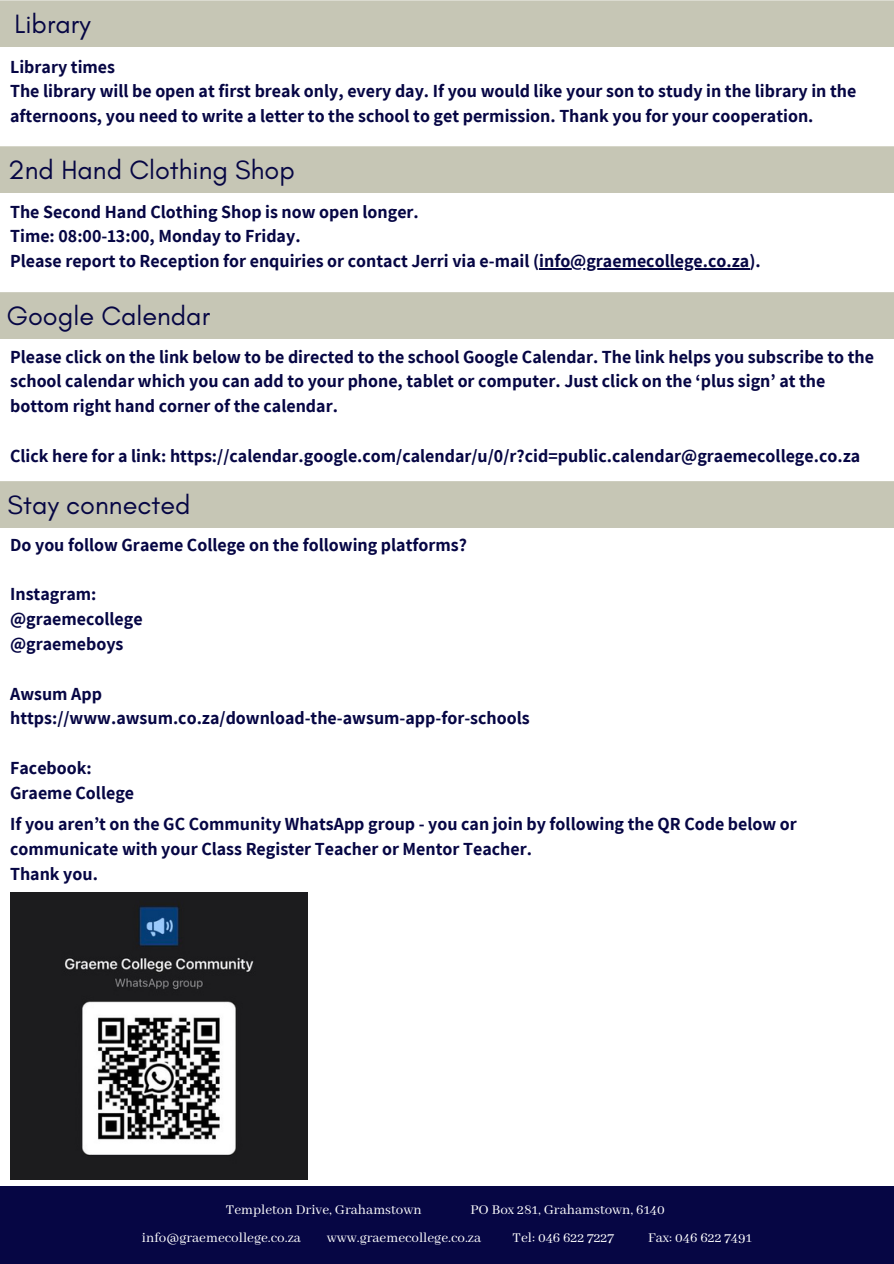
<style>
.page{position:relative;width:894px;height:1264px;background:#fff}
.page>*{position:absolute;margin:0;border:0;box-sizing:border-box;transform-origin:0 0}
.t1{font:27px "Glacial Indifference";color:#060644}
.t2{font:700 18px/24.8px "Assistant";color:#060644}
.t3{font:15px "Abhaya Libre";color:#fff}
</style>
<div class="page">
<div style="left:0;top:0;width:893px;height:47px;background:#c6c6b5"></div>
<div style="left:0;top:146px;width:893px;height:47px;background:#c6c6b5"></div>
<hr style="left:539px;top:268px;width:210px;height:1px;background:#060644">
<div style="left:0;top:292px;width:893px;height:47px;background:#c6c6b5"></div>
<div style="left:0;top:481px;width:893px;height:47px;background:#c6c6b5"></div>
<div style="left:0;top:1186px;width:893px;height:77px;background:#060644"></div>
<img style="left:10px;top:892px;width:297px;height:287px">
<h2 class="t1" style="left:14px;top:7px;width:78px">Library</h2>
<h1 class="t2" style="left:10px;top:54px;width:847px">Library times<br>The library will be open at first break only, every day. If you would like your son to study in the library in the afternoons, you need to write a letter to the school to get permission. Thank you for your cooperation.</h1>
<h2 class="t1" style="left:8px;top:154px;width:288px">2nd Hand Clothing Shop</h2>
<h1 class="t2" style="left:10px;top:198px;width:751px">The Second Hand Clothing Shop is now open longer.<br>Time: 08:00-13:00, Monday to Friday.<br>Please report to Reception for enquiries or contact Jerri via e-mail (info@graemecollege.co.za).</h1>
<h2 class="t1" style="left:7px;top:299px;width:205px">Google Calendar</h2>
<h2 class="t2" style="left:10px;top:343px;width:865px">Please click on the link below to be directed to the school Google Calendar. The link helps you subscribe to the school calendar which you can add to your phone, tablet or computer. Just click on the ‘plus sign’ at the bottom right hand corner of the calendar.</h2>
<p class="t2" style="left:10px;top:442px;width:851px">Click here for a link: https://calendar.google.com/calendar/u/0/r?cid=public.calendar@graemecollege.co.za</p>
<p class="t1" style="left:8px;top:488px;width:184px">Stay connected</p>
<h1 class="t2" style="left:10px;top:532px;width:458px">Do you follow Graeme College on the following platforms?</h1>
<h2 class="t2" style="left:10px;top:581px;width:134px">Instagram: @graemecollege @graemeboys</h2>
<h2 class="t2" style="left:10px;top:680px;width:521px">Awsum App https://www.awsum.co.za/download-the-awsum-app-for-schools</h2>
<h1 class="t2" style="left:10px;top:754px;width:125px">Facebook:<br>Graeme College</h1>
<h2 class="t2" style="left:10px;top:811px;width:788px">If you aren’t on the GC Community WhatsApp group - you can join by following the QR Code below or communicate with your Class Register Teacher or Mentor Teacher.<br>Thank you.</h2>
<p class="t3" style="left:226px;top:1201px;width:197px">Templeton Drive, Grahamstown</p>
<p class="t3" style="left:470px;top:1201px;width:196px">PO Box 281, Grahamstown, 6140</p>
<p class="t3" style="left:142px;top:1229px;width:160px">info@graemecollege.co.za</p>
<p class="t3" style="left:326px;top:1229px;width:156px">www.graemecollege.co.za</p>
<p class="t3" style="left:512px;top:1229px;width:103px">Tel: 046 622 7227</p>
<p class="t3" style="left:648px;top:1229px;width:105px">Fax: 046 622 7491</p>
</div>
